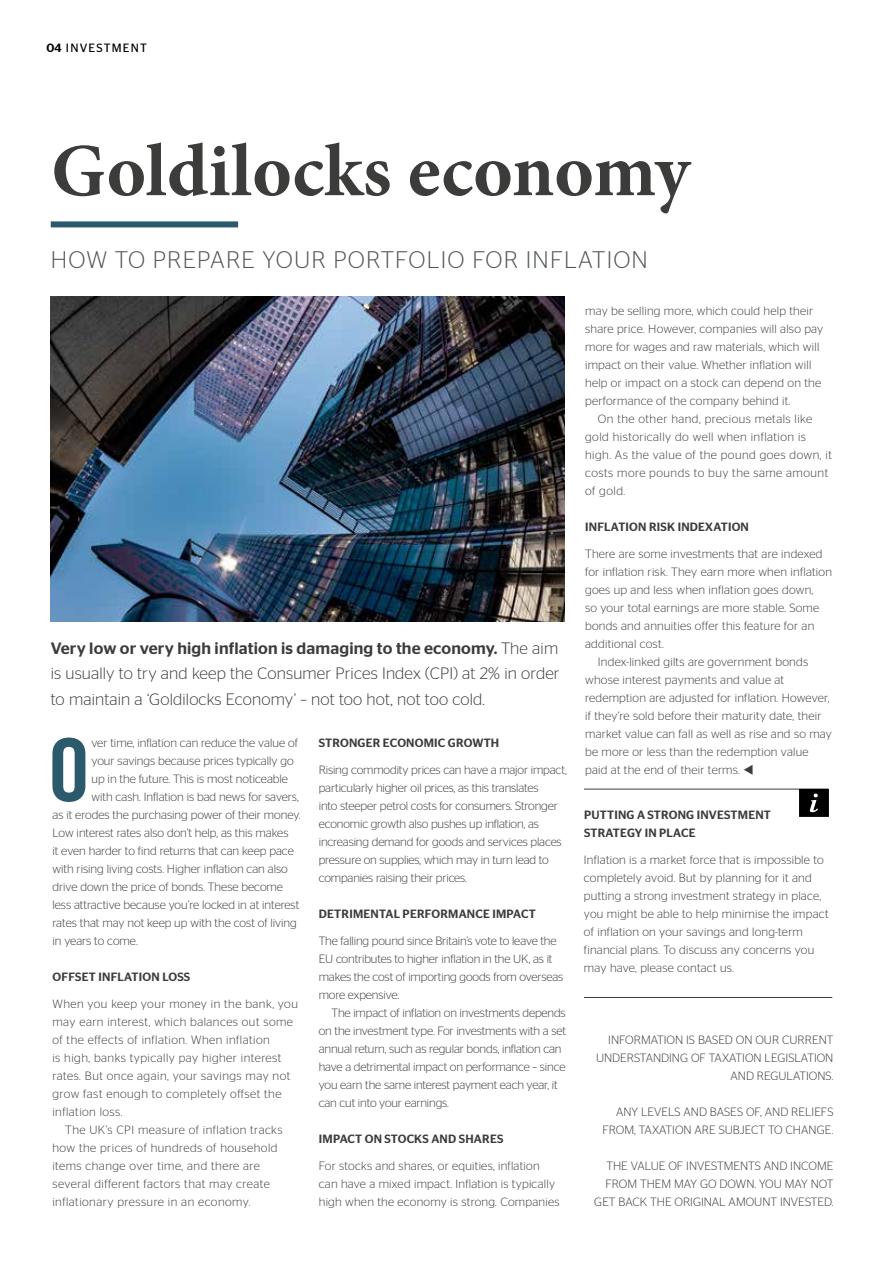
<style>
.page{position:relative;width:893px;height:1263px;background:#fff}
.page>*{position:absolute;margin:0;border:0;box-sizing:border-box;transform-origin:0 0}
.t1{font:86.85px "Trade Gothic Bold Cond Twenty";color:#2c5a6d}
.t2{font:700 75px "Minion Pro";color:#3c3c3b}
.t3{font:300 24px "Stag Sans";letter-spacing:.05em;color:#525556}
.t4{font:300 16.5px/25.5px "Stag Sans";letter-spacing:.01em;color:#3c3c3b;text-align:justify}
.t5{font:300 12px/18px "Stag Sans";letter-spacing:.01em;color:#3c3c3b}
.t6{font:300 12px/18px "Stag Sans";letter-spacing:-.01em;color:#3c3c3b}
.t7{font:300 12px/18px "Stag Sans";letter-spacing:.04em;color:#3c3c3b}
.t8{font:500 12px/18px "Stag Sans";letter-spacing:.02em;color:#3c3c3b}
.t9{font:12px "Stag Sans";letter-spacing:.1em;color:#000}
.s1{font-weight:500}
</style>
<div class="page">
<div style="left:51px;top:221px;width:187px;height:6px;background:#2c5a6d"></div>
<hr style="left:584px;top:997px;width:248px;height:1px;background:#3c3c3b">
<hr style="left:584px;top:789px;width:244px;height:1px;background:#3c3c3b">
<svg style="left:799px;top:789px;width:30px;height:28px"></svg>
<img style="left:51px;top:297px;width:514px;height:325px">
<p class="t9" style="left:46px;top:41px;width:102px"><span class="s1">04</span> INVESTMENT</p>
<h2 class="t2" style="left:51px;top:118px;width:640px">Goldilocks economy</h2>
<h3 class="t3" style="left:51px;top:246px;width:598px">HOW TO PREPARE YOUR PORTFOLIO FOR INFLATION</h3>
<h3 class="t4" style="left:51px;top:635px;width:510px"><span class="s1">Very low or very high inflation is damaging to the economy.</span> The aim is usually to try and keep the Consumer Prices Index (CPI) at 2% in order to maintain a ‘Goldilocks Economy’ – not too hot, not too cold.</h3>
<h1 class="t1" style="left:47px;top:717px;width:45px">O</h1>
<p class="t5" style="left:91px;top:734px;width:208px">ver time, inflation can reduce the value of</p>
<p class="t5" style="left:91px;top:752px;width:204px">your savings because prices typically go</p>
<p class="t5" style="left:91px;top:770px;width:198px">up in the future. This is most noticeable</p>
<p class="t5" style="left:91px;top:788px;width:209px">with cash. Inflation is bad news for savers,</p>
<p class="t5" style="left:52px;top:806px;width:250px">as it erodes the purchasing power of their money.</p>
<p class="t5" style="left:52px;top:824px;width:237px">Low interest rates also don’t help, as this makes</p>
<p class="t5" style="left:52px;top:842px;width:243px">it even harder to find returns that can keep pace</p>
<p class="t5" style="left:52px;top:860px;width:237px">with rising living costs. Higher inflation can also</p>
<p class="t5" style="left:52px;top:878px;width:232px">drive down the price of bonds. These become</p>
<p class="t5" style="left:52px;top:896px;width:248px">less attractive because you’re locked in at interest</p>
<p class="t5" style="left:52px;top:914px;width:246px">rates that may not keep up with the cost of living</p>
<p class="t5" style="left:52px;top:932px;width:87px">in years to come.</p>
<p class="t8" style="left:53px;top:968px;width:139px">OFFSET INFLATION LOSS</p>
<p class="t7" style="left:52px;top:995px;width:247px">When you keep your money in the bank, you may earn interest, which balances out some of the effects of inflation. When inflation<br>is high, banks typically pay higher interest rates. But once again, your savings may not grow fast enough to completely offset the inflation loss.</p>
<p class="t7" style="left:52px;top:1121px;width:232px;text-indent:13px">The UK’s CPI measure of inflation tracks how the prices of hundreds of household items change over time, and there are several different factors that may create inflationary pressure in an economy.</p>
<p class="t8" style="left:319px;top:734px;width:182px">STRONGER ECONOMIC GROWTH</p>
<p class="t6" style="left:319px;top:761px;width:250px">Rising commodity prices can have a major impact, particularly higher oil prices, as this translates<br>into steeper petrol costs for consumers. Stronger economic growth also pushes up inflation, as increasing demand for goods and services places pressure on supplies, which may in turn lead to companies raising their prices.</p>
<p class="t8" style="left:319px;top:905px;width:218px">DETRIMENTAL PERFORMANCE IMPACT</p>
<p class="t6" style="left:319px;top:932px;width:246px">The falling pound since Britain’s vote to leave the EU contributes to higher inflation in the UK, as it makes the cost of importing goods from overseas more expensive.</p>
<p class="t6" style="left:319px;top:1004px;width:249px;text-indent:13px">The impact of inflation on investments depends on the investment type. For investments with a set annual return, such as regular bonds, inflation can have a detrimental impact on performance – since you earn the same interest payment each year, it can cut into your earnings.</p>
<p class="t8" style="left:319px;top:1130px;width:186px">IMPACT ON STOCKS AND SHARES</p>
<p class="t5" style="left:319px;top:1157px;width:242px">For stocks and shares, or equities, inflation can have a mixed impact. Inflation is typically high when the economy is strong. Companies</p>
<p class="t5" style="left:585px;top:302px;width:240px">may be selling more, which could help their share price. However, companies will also pay more for wages and raw materials, which will impact on their value. Whether inflation will help or impact on a stock can depend on the performance of the company behind it.</p>
<p class="t7" style="left:585px;top:410px;width:248px;text-indent:13px">On the other hand, precious metals like gold historically do well when inflation is high. As the value of the pound goes down, it costs more pounds to buy the same amount of gold.</p>
<p class="t8" style="left:585px;top:518px;width:165px">INFLATION RISK INDEXATION</p>
<p class="t5" style="left:585px;top:545px;width:239px">There are some investments that are indexed</p>
<p class="t5" style="left:585px;top:563px;width:248px">for inflation risk. They earn more when inflation</p>
<p class="t5" style="left:585px;top:581px;width:230px">goes up and less when inflation goes down,</p>
<p class="t5" style="left:585px;top:599px;width:236px">so your total earnings are more stable. Some</p>
<p class="t5" style="left:585px;top:617px;width:231px">bonds and annuities offer this feature for an</p>
<p class="t5" style="left:585px;top:635px;width:80px">additional cost.</p>
<p class="t5" style="left:598px;top:653px;width:212px">Index-linked gilts are government bonds</p>
<p class="t5" style="left:585px;top:671px;width:201px">whose interest payments and value at</p>
<p class="t5" style="left:585px;top:689px;width:246px">redemption are adjusted for inflation. However,</p>
<p class="t5" style="left:585px;top:707px;width:238px">if they’re sold before their maturity date, their</p>
<p class="t5" style="left:585px;top:725px;width:248px">market value can fall as well as rise and so may</p>
<p class="t5" style="left:585px;top:743px;width:225px">be more or less than the redemption value</p>
<p class="t5" style="left:585px;top:761px;width:170px">paid at the end of their terms. ▼</p>
<p class="t8" style="left:584px;top:806px;width:188px">PUTTING A STRONG INVESTMENT<br>STRATEGY IN PLACE</p>
<p class="t5" style="left:584px;top:851px;width:246px">Inflation is a market force that is impossible to completely avoid. But by planning for it and putting a strong investment strategy in place, you might be able to help minimise the impact of inflation on your savings and long-term financial plans. To discuss any concerns you may have, please contact us.</p>
<p class="t5" style="left:596px;top:1031px;width:239px;text-align:right">INFORMATION IS BASED ON OUR CURRENT<br>UNDERSTANDING OF TAXATION LEGISLATION<br>AND REGULATIONS.</p>
<p class="t5" style="left:602px;top:1103px;width:232px;text-align:right">ANY LEVELS AND BASES OF, AND RELIEFS<br>FROM, TAXATION ARE SUBJECT TO CHANGE.</p>
<p class="t5" style="left:594px;top:1157px;width:241px;text-align:right">THE VALUE OF INVESTMENTS AND INCOME<br>FROM THEM MAY GO DOWN. YOU MAY NOT<br>GET BACK THE ORIGINAL AMOUNT INVESTED.</p>
</div>
